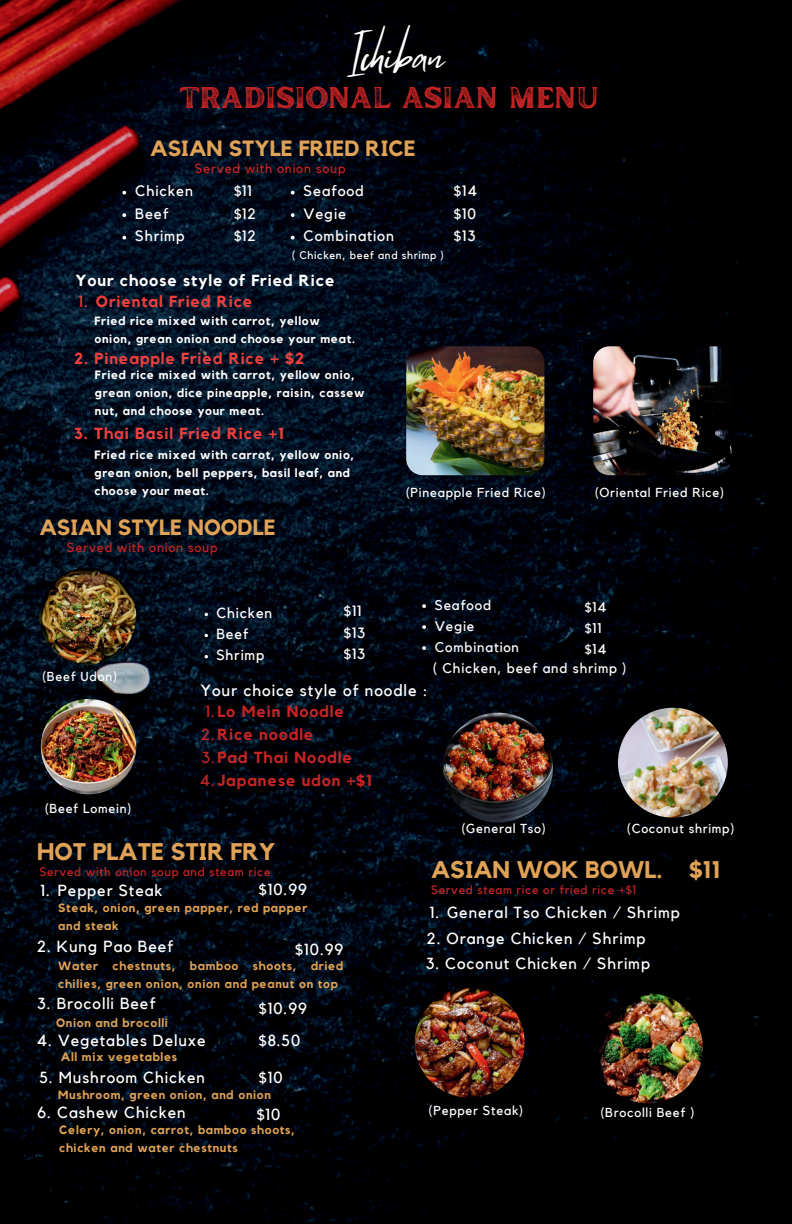
<style>
.page{position:relative;width:792px;height:1224px;background:#fff}
.page>*{position:absolute;margin:0;border:0;box-sizing:border-box;transform-origin:0 0}
.t1{font:40.2px "Mistrully";color:#fff}
.t2{font:30px "Inlander Texture";letter-spacing:-.04em;color:#c72424}
.t3{font:700 24px "Kollektif";color:#dfa256}
.t4{font:700 22px "Kollektif";color:#dfa256}
.t5{font:16.2px "Kollektif";letter-spacing:.06em;color:#fff}
.t6{font:16px "Kollektif";letter-spacing:.06em;color:#fff}
.t7{font:700 16px "Kollektif";letter-spacing:.06em;color:#ee3f3e}
.t8{font:700 16px/23.2px "Kollektif";letter-spacing:.06em;color:#c72424}
.t9{font:700 16px "Kollektif";letter-spacing:.06em;color:#fff}
.t10{font:15px/22.5px "Kollektif";letter-spacing:.06em;color:#fff}
.t11{font:14.9px/21.6px "Kollektif";color:#fff}
.t12{font:14.5px/21.1px "Kollektif";letter-spacing:.06em;color:#fff}
.t13{font:14px/21px "Kollektif";letter-spacing:.06em;color:#fff}
.t14{font:13.2px "Kollektif";letter-spacing:.06em;color:#c72424}
.t15{font:13px "Kollektif";letter-spacing:.06em;color:#fff}
.t16{font:12.2px "Kollektif";letter-spacing:.06em;color:#c72424}
.t17{font:700 12px/18px "Kollektif";letter-spacing:.06em;color:#fff}
.t18{font:700 12px/18px "Kollektif";letter-spacing:.06em;color:#dfa256}
.t19{font:11px "Kollektif";letter-spacing:.06em;color:#fff}
.s1{font-weight:400}
</style>
<div class="page">
<img style="left:0;top:0;width:792px;height:1224px">
<img style="left:39px;top:568px;width:97px;height:97px;border-radius:50%">
<img style="left:41px;top:699px;width:95px;height:95px;border-radius:50%">
<img style="left:406px;top:346px;width:138px;height:129px;border-radius:16px">
<img style="left:593px;top:346px;width:138px;height:129px;border-radius:16px">
<svg style="left:122px;top:191px;width:4px;height:4px"></svg>
<svg style="left:122px;top:213px;width:4px;height:4px"></svg>
<svg style="left:122px;top:236px;width:4px;height:4px"></svg>
<svg style="left:291px;top:191px;width:4px;height:4px"></svg>
<svg style="left:291px;top:213px;width:4px;height:4px"></svg>
<svg style="left:291px;top:236px;width:4px;height:4px"></svg>
<svg style="left:422px;top:604px;width:4px;height:4px"></svg>
<svg style="left:422px;top:625px;width:4px;height:4px"></svg>
<svg style="left:422px;top:646px;width:4px;height:4px"></svg>
<img style="left:415px;top:988px;width:110px;height:110px;border-radius:50%">
<img style="left:593px;top:993px;width:110px;height:110px;border-radius:50%">
<img style="left:443px;top:713px;width:110px;height:110px;border-radius:50%">
<img style="left:618px;top:708px;width:110px;height:110px;border-radius:50%">
<h1 class="t1" style="left:348px;top:31px;width:98px">Ichiban</h1>
<h2 class="t2" style="left:180px;top:76px;width:421px">TRADISIONAL ASIAN MENU</h2>
<h3 class="t4" style="left:150px;top:135px;width:267px">ASIAN STYLE FRIED RICE</h3>
<p class="t10" style="left:135px;top:180px;width:59px">Chicken<br>Beef<br>Shrimp</p>
<p class="t10" style="left:304px;top:180px;width:92px">Seafood<br>Vegie<br>Combination</p>
<p class="t19" style="left:292px;top:249px;width:153px">( Chicken, beef and shrimp )</p>
<h3 class="t9" style="left:75px;top:271px;width:261px">Your choose style of Fried Rice</h3>
<p class="t14" style="left:195px;top:161px;width:152px">Served with onion soup</p>
<p class="t10" style="left:234px;top:180px;width:23px">$11 $12 $12</p>
<p class="t10" style="left:454px;top:180px;width:25px;text-align:justify">$14 $10 $13</p>
<h3 class="t7" style="left:78px;top:292px;width:175px"><span class="s1">1.</span> Oriental Fried Rice</h3>
<p class="t17" style="left:95px;top:312px;width:262px">Fried rice mixed with carrot, yellow onion, grean onion and choose your meat.</p>
<h3 class="t7" style="left:74px;top:349px;width:231px">2. Pineapple Fried Rice + $2</h3>
<p class="t17" style="left:95px;top:366px;width:271px">Fried rice mixed with carrot, yellow onio, grean onion, dice pineapple, raisin, cassew nut, and choose your meat.</p>
<h3 class="t7" style="left:74px;top:424px;width:211px">3. Thai Basil Fried Rice +1</h3>
<p class="t17" style="left:95px;top:446px;width:261px">Fried rice mixed with carrot, yellow onio, grean onion, bell peppers, basil leaf, and choose your meat.</p>
<h3 class="t4" style="left:39px;top:514px;width:238px">ASIAN STYLE NOODLE</h3>
<p class="t14" style="left:67px;top:540px;width:152px">Served with onion soup</p>
<p class="t15" style="left:406px;top:485px;width:141px">(Pineapple Fried Rice)</p>
<p class="t15" style="left:595px;top:484px;width:131px">(Oriental Fried Rice)</p>
<p class="t15" style="left:42px;top:669px;width:76px">(Beef Udon)</p>
<p class="t15" style="left:45px;top:801px;width:88px">(Beef Lomein)</p>
<p class="t12" style="left:216px;top:602px;width:58px">Chicken<br>Beef<br>Shrimp</p>
<p class="t13" style="left:433px;top:595px;width:195px">Seafood<br>Vegie<br>Combination<br>( Chicken, beef and shrimp )</p>
<h3 class="t5" style="left:201px;top:681px;width:228px">Your choice style of noodle :</h3>
<h3 class="t8" style="left:200px;top:699px;width:174px;text-indent:5px"><span class="s1">1.</span>Lo Mein Noodle<br><span class="s1">2.</span>Rice noodle<br><span class="s1">3.</span>Pad Thai Noodle<br><span class="s1">4.</span>Japanese udon +$1</h3>
<p class="t11" style="left:344px;top:600px;width:23px">$11 $13 $13</p>
<p class="t13" style="left:585px;top:597px;width:23px">$14 $11 $14</p>
<p class="t15" style="left:462px;top:821px;width:86px">(General Tso)</p>
<p class="t15" style="left:627px;top:821px;width:109px">(Coconut shrimp)</p>
<h3 class="t3" style="left:37px;top:838px;width:240px">HOT PLATE STIR FRY</h3>
<h3 class="t6" style="left:41px;top:881px;width:123px">1. Pepper Steak</h3>
<p class="t18" style="left:58px;top:898px;width:251px">Steak, onion, green papper, red papper and steak</p>
<p class="t16" style="left:39px;top:864px;width:233px">Served with onion soup and steam rice</p>
<h3 class="t6" style="left:259px;top:880px;width:50px">$10.99</h3>
<h3 class="t6" style="left:37px;top:937px;width:138px">2. Kung Pao Beef</h3>
<p class="t18" style="left:58px;top:957px;width:286px">Water chestnuts, bamboo shoots, dried chilies, green onion, onion and peanut on top</p>
<h3 class="t6" style="left:295px;top:940px;width:50px">$10.99</h3>
<h3 class="t6" style="left:37px;top:994px;width:120px">3. Brocolli Beef</h3>
<p class="t18" style="left:56px;top:1014px;width:113px">Onion and brocolli</p>
<h3 class="t6" style="left:259px;top:999px;width:50px">$10.99</h3>
<h3 class="t6" style="left:259px;top:1032px;width:43px">$8.50</h3>
<h3 class="t6" style="left:259px;top:1068px;width:25px">$10</h3>
<h3 class="t6" style="left:37px;top:1032px;width:170px">4. Vegetables Deluxe</h3>
<p class="t18" style="left:61px;top:1048px;width:118px">All mix vegetables</p>
<h3 class="t6" style="left:39px;top:1068px;width:167px">5. Mushroom Chicken</h3>
<p class="t18" style="left:58px;top:1085px;width:214px">Mushroom, green onion, and onion</p>
<h3 class="t6" style="left:37px;top:1103px;width:150px">6. Cashew Chicken</h3>
<p class="t18" style="left:59px;top:1121px;width:237px">Celery, onion, carrot, bamboo shoots, chicken and water chestnuts</p>
<h3 class="t6" style="left:257px;top:1105px;width:25px">$10</h3>
<h3 class="t3" style="left:431px;top:856px;width:291px">ASIAN WOK BOWL. $11</h3>
<p class="t16" style="left:431px;top:883px;width:207px">Served steam rice or fried rice +$1</p>
<h3 class="t6" style="left:430px;top:903px;width:252px">1. General Tso Chicken / Shrimp</h3>
<h3 class="t6" style="left:427px;top:929px;width:220px">2. Orange Chicken / Shrimp</h3>
<h3 class="t6" style="left:426px;top:954px;width:226px">3. Coconut Chicken / Shrimp</h3>
<p class="t15" style="left:429px;top:1103px;width:96px">(Pepper Steak)</p>
<p class="t15" style="left:601px;top:1105px;width:95px">(Brocolli Beef )</p>
</div>
